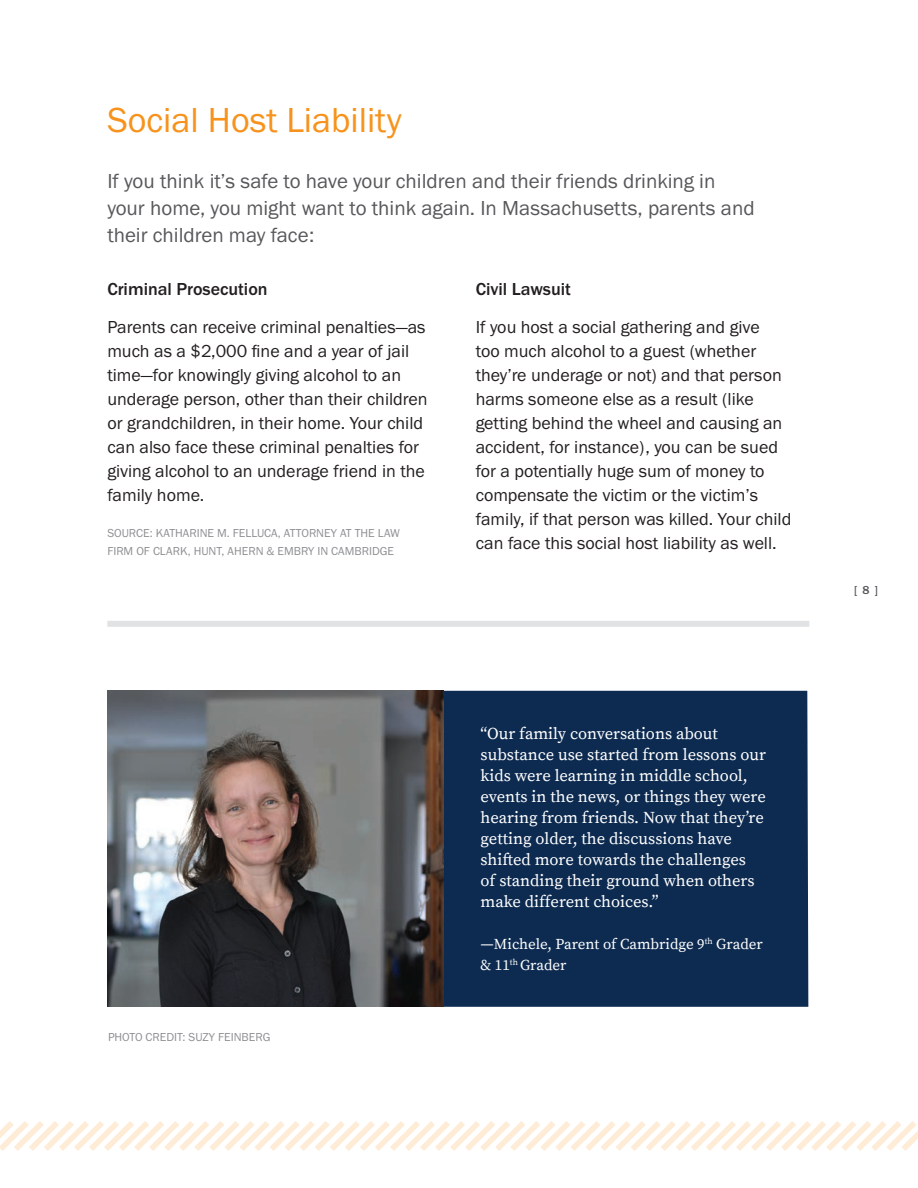
<style>
.page{position:relative;width:918px;height:1188px;background:#fff}
.page>*{position:absolute;margin:0;border:0;box-sizing:border-box;transform-origin:0 0}
.t1{font:36px "Franklin Gothic URW Boo";color:#f7931d}
.t2{font:21px/27px "Franklin Gothic URW Boo";color:#57585a}
.t3{font:18px/24px "Franklin Gothic URW Boo";color:#231f20}
.t4{font:500 18px "Franklin Gothic URW";color:#231f20}
.t5{font:16.5px/21px "Source Serif Pro";color:#fff}
.t6{font:15px/21px "Source Serif Pro";color:#fff}
.t7{font:12px/18px "Franklin Gothic URW Boo";color:#8d8f92}
.t8{font:500 12px "Franklin Gothic URW";color:#57585a}
.s1{font-size:16.5px}
</style>
<div class="page">
<div style="left:444px;top:691px;width:364px;height:316px;background:#0d2b51"></div>
<img style="left:107px;top:691px;width:337px;height:316px">
<div style="left:107px;top:621px;width:702px;height:6px;background:#e1e2e4"></div>
<svg style="left:0;top:1121px;width:918px;height:30px"></svg>
<h1 class="t1" style="left:107px;top:98px;width:296px">Social Host Liability</h1>
<p class="t2" style="left:107px;top:167px;width:649px">If you think it’s safe to have your children and their friends drinking in your home, you might want to think again. In Massachusetts, parents and their children may face:</p>
<p class="t4" style="left:107px;top:278px;width:162px">Criminal Prosecution</p>
<p class="t3" style="left:107px;top:315px;width:322px">Parents can receive criminal penalties—as much as a $2,000 fine and a year of jail time—for knowingly giving alcohol to an underage person, other than their children or grandchildren, in their home. Your child can also face these criminal penalties for giving alcohol to an underage friend in the family home.</p>
<p class="t7" style="left:107px;top:524px;width:294px">SOURCE: KATHARINE M. FELLUCA, ATTORNEY AT THE LAW<br>FIRM OF CLARK, HUNT, AHERN &amp; EMBRY IN CAMBRIDGE</p>
<p class="t4" style="left:476px;top:278px;width:97px">Civil Lawsuit</p>
<p class="t3" style="left:476px;top:314px;width:317px">If you host a social gathering and give<br>too much alcohol to a guest (whether they’re underage or not) and that person harms someone else as a result (like getting behind the wheel and causing an accident, for instance), you can be sued for a potentially huge sum of money to compensate the victim or the victim’s family, if that person was killed. Your child can face this social host liability as well.</p>
<p class="t7" style="left:108px;top:1027px;width:164px">PHOTO CREDIT: SUZY FEINBERG</p>
<p class="t5" style="left:481px;top:724px;width:287px">“Our family conversations about substance use started from lessons our kids were learning in middle school, events in the news, or things they were hearing from friends. Now that they’re getting older, the discussions have shifted more towards the challenges<br>of standing their ground when others make different choices.”</p>
<p class="t6" style="left:481px;top:934px;width:284px"><span class="s1">—</span>Michele, Parent of Cambridge 9<sup>th</sup> Grader &amp; 11<sup>th</sup> Grader</p>
<p class="t8" style="left:854px;top:582px;width:25px">[ 8 ]</p>
</div>
